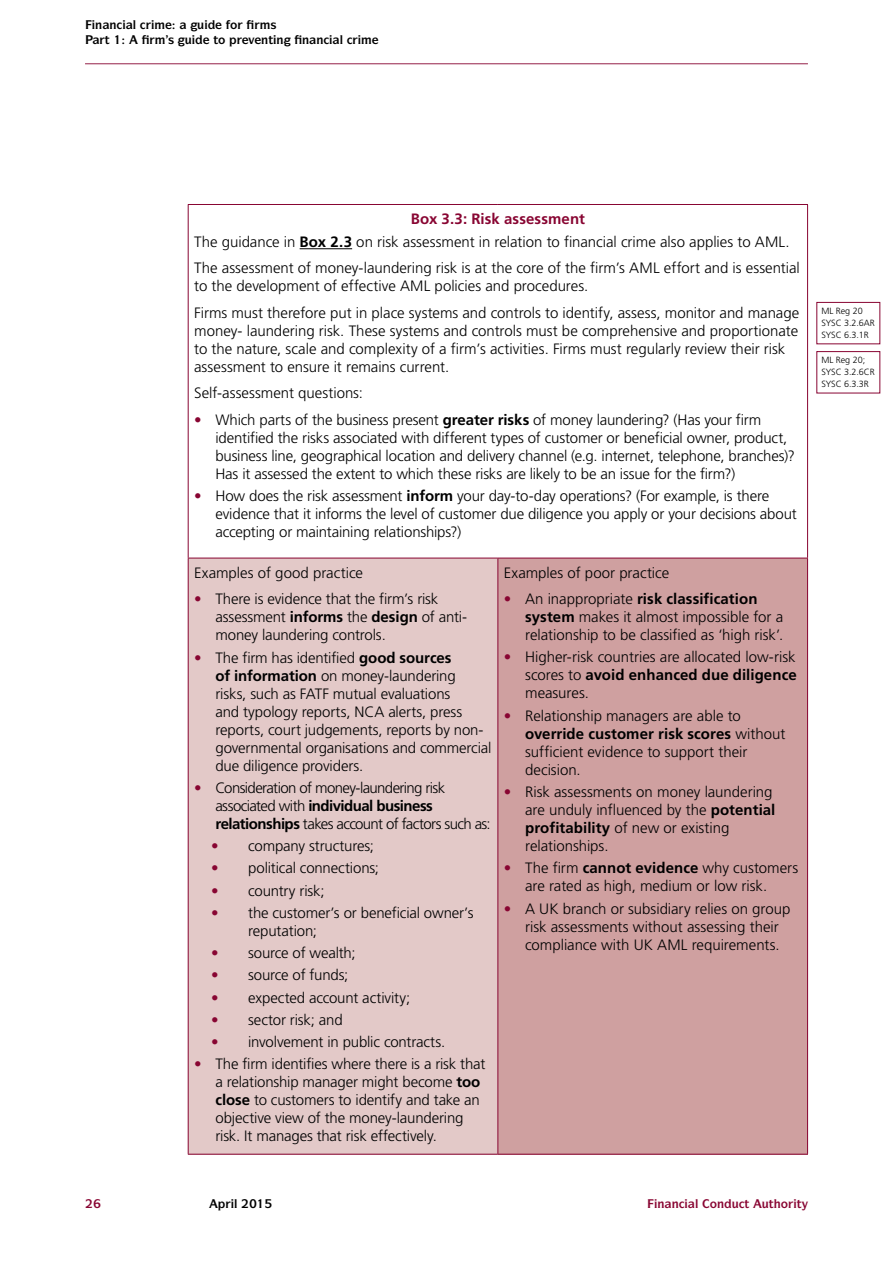
<style>
.page{position:relative;width:893px;height:1263px;background:#fff}
.page>*{position:absolute;margin:0;border:0;box-sizing:border-box;transform-origin:0 0}
.t1{font:300 15px/18px "Frutiger LT Std";letter-spacing:-.005em;color:#000}
.t2{font:300 15px/18px "Frutiger LT Std";letter-spacing:-.045em;color:#000}
.t3{font:700 12px "ITC Symbol Std";color:#880532}
.t4{font:700 12px "ITC Symbol Std";color:#000}
.t5{font:300 9px/12px "Frutiger LT Std";letter-spacing:-.01em;color:#000}
.s1{font-weight:700;color:#880532}
.s2{font-weight:700}
</style>
<div class="page">
<hr style="left:85px;top:63px;width:723px;height:1px;background:#880532">
<div style="left:188px;top:558px;width:310px;height:596px;background:#e3c9c8"></div>
<div style="left:498px;top:558px;width:310px;height:596px;background:#cfa0a0"></div>
<hr style="left:188px;top:204px;width:310px;height:1px;background:#880532">
<hr style="left:188px;top:205px;width:1px;height:353px;background:#880532">
<hr style="left:498px;top:204px;width:310px;height:1px;background:#880532">
<hr style="left:807px;top:205px;width:1px;height:353px;background:#880532">
<hr style="left:188px;top:558px;width:310px;height:1px;background:#880532">
<hr style="left:188px;top:558px;width:1px;height:596px;background:#880532">
<hr style="left:188px;top:1154px;width:310px;height:1px;background:#880532">
<hr style="left:498px;top:558px;width:310px;height:1px;background:#880532">
<hr style="left:497px;top:558px;width:1px;height:596px;background:#880532">
<hr style="left:807px;top:558px;width:1px;height:596px;background:#880532">
<hr style="left:498px;top:1154px;width:310px;height:1px;background:#880532">
<hr style="left:300px;top:248px;width:52px;height:1px;background:#000">
<div style="left:816px;top:302px;width:64px;height:42px;border:1px solid #880532"></div>
<div style="left:816px;top:351px;width:64px;height:42px;border:1px solid #880532"></div>
<p class="t4" style="left:133px;top:17px;width:5px">●</p>
<p class="t4" style="left:249px;top:31px;width:37px">❖ ■▼■</p>
<p class="t4" style="left:340px;top:31px;width:5px">●</p>
<p class="t1" style="left:194px;top:208px;width:597px;line-height:22.2px;text-indent:217px"><span class="s1">Box 3.3: Risk assessment<br></span>The guidance in <span class="s2">Box 2.3</span> on risk assessment in relation to financial crime also applies to AML.</p>
<p class="t1" style="left:194px;top:259px;width:607px">The assessment of money-laundering risk is at the core of the firm’s AML effort and is essential to the development of effective AML policies and procedures.</p>
<p class="t1" style="left:194px;top:304px;width:607px">Firms must therefore put in place systems and controls to identify, assess, monitor and manage money- laundering risk. These systems and controls must be comprehensive and proportionate to the nature, scale and complexity of a firm’s activities. Firms must regularly review their risk assessment to ensure it remains current.</p>
<p class="t1" style="left:194px;top:384px;width:170px">Self-assessment questions:</p>
<p class="t1" style="left:215px;top:411px;width:581px;text-indent:-21px"><span class="s1">•</span> Which parts of the business present <span class="s2">greater risks</span> of money laundering? (Has your firm identified the risks associated with different types of customer or beneficial owner, product, business line, geographical location and delivery channel (e.g. internet, telephone, branches)?<br>Has it assessed the extent to which these risks are likely to be an issue for the firm?)</p>
<p class="t1" style="left:215px;top:487px;width:583px;text-indent:-21px"><span class="s1">•</span> How does the risk assessment <span class="s2">inform</span> your day-to-day operations? (For example, is there evidence that it informs the level of customer due diligence you apply or your decisions about accepting or maintaining relationships?)</p>
<p class="t1" style="left:194px;top:564px;width:170px">Examples of good practice</p>
<p class="t1" style="left:215px;top:590px;width:253px;text-indent:-21px"><span class="s1">•</span> There is evidence that the firm’s risk assessment <span class="s2">informs</span> the <span class="s2">design</span> of anti&shy;money laundering controls.</p>
<p class="t1" style="left:215px;top:649px;width:277px;text-indent:-21px"><span class="s1">•</span> The firm has identified <span class="s2">good sources<br>of information</span> on money-laundering<br>risks, such as FATF mutual evaluations<br>and typology reports, NCA alerts, press reports, court judgements, reports by non&shy;governmental organisations and commercial due diligence providers.</p>
<p class="t2" style="left:215px;top:779px;width:277px;text-indent:-21px"><span class="s1">•</span> Consideration of money-laundering risk associated with <span class="s2">individual business relationships</span> takes account of factors such as:</p>
<p class="t1" style="left:211px;top:837px;width:164px"><span class="s1">•</span> company structures;</p>
<p class="t1" style="left:211px;top:859px;width:169px"><span class="s1">•</span> political connections;</p>
<p class="t1" style="left:211px;top:882px;width:115px"><span class="s1">•</span> country risk;</p>
<p class="t1" style="left:248px;top:904px;width:227px;text-indent:-37px"><span class="s1">•</span> the customer’s or beneficial owner’s reputation;</p>
<p class="t1" style="left:211px;top:944px;width:146px"><span class="s1">•</span> source of wealth;</p>
<p class="t1" style="left:211px;top:966px;width:139px"><span class="s1">•</span> source of funds;</p>
<p class="t1" style="left:211px;top:988px;width:201px"><span class="s1">•</span> expected account activity;</p>
<p class="t1" style="left:211px;top:1011px;width:133px"><span class="s1">•</span> sector risk; and</p>
<p class="t1" style="left:211px;top:1033px;width:236px"><span class="s1">•</span> involvement in public contracts.</p>
<p class="t1" style="left:215px;top:1055px;width:271px;text-indent:-21px"><span class="s1">•</span> The firm identifies where there is a risk that a relationship manager might become <span class="s2">too close</span> to customers to identify and take an objective view of the money-laundering risk. It manages that risk effectively.</p>
<p class="t1" style="left:504px;top:564px;width:167px">Examples of poor practice</p>
<p class="t1" style="left:525px;top:590px;width:260px;text-indent:-21px"><span class="s1">•</span> An inappropriate <span class="s2">risk classification system</span> makes it almost impossible for a relationship to be classified as ‘high risk’.</p>
<p class="t1" style="left:525px;top:648px;width:273px;text-align:justify;text-indent:-21px"><span class="s1">•</span> Higher-risk countries are allocated low-risk scores to <span class="s2">avoid enhanced due diligence </span>measures.</p>
<p class="t1" style="left:525px;top:707px;width:262px;text-indent:-21px"><span class="s1">•</span> Relationship managers are able to <span class="s2">override customer risk scores</span> without sufficient evidence to support their decision.</p>
<p class="t1" style="left:525px;top:783px;width:252px;text-indent:-21px"><span class="s1">•</span> Risk assessments on money laundering are unduly influenced by the <span class="s2">potential profitability</span> of new or existing relationships.</p>
<p class="t1" style="left:525px;top:859px;width:275px;text-indent:-21px"><span class="s1">•</span> The firm <span class="s2">cannot evidence</span> why customers are rated as high, medium or low risk.</p>
<p class="t1" style="left:525px;top:899px;width:267px;text-indent:-21px"><span class="s1">•</span> A UK branch or subsidiary relies on group risk assessments without assessing their compliance with UK AML requirements.</p>
<p class="t5" style="left:821px;top:305px;width:55px">ML Reg 20<br>SYSC 3.2.6AR<br>SYSC 6.3.1R</p>
<p class="t5" style="left:821px;top:354px;width:55px">ML Reg 20;<br>SYSC 3.2.6CR<br>SYSC 6.3.3R</p>
<p class="t4" style="left:234px;top:1196px;width:5px">●</p>
<p class="t3" style="left:695px;top:1196px;width:108px">● □■◆▼ ◆▼□ ▼</p>
</div>
